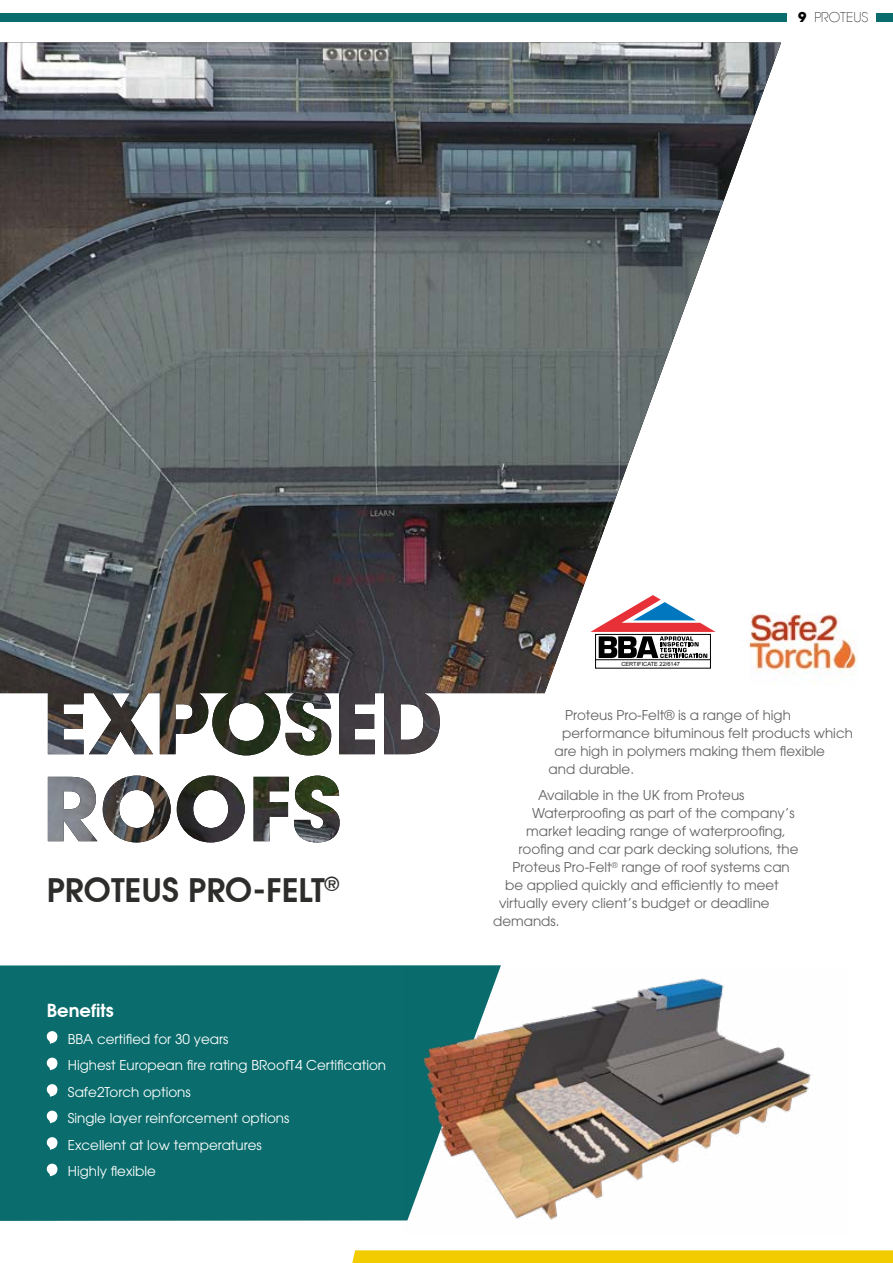
<style>
.page{position:relative;width:893px;height:1263px;background:#fff}
.page>*{position:absolute;margin:0;border:0;box-sizing:border-box;transform-origin:0 0}
.t1{font:600 32.4px "Avant Garde";color:#2d2d2c}
.t2{font:600 18px "Avant Garde";color:#fff}
.t3{font:13.5px "ITC Avant Garde Pro";color:#646363}
.t4{font:13.5px/26.5px "ITC Avant Garde Pro";color:#fff}
.t5{font:200 13.5px "Avant Garde LT";color:#000}
.t6{font:5.7px "Arial";color:#000}
.s1{font-family:"ITC Avant Garde Pro";font-weight:700}
</style>
<div class="page">
<svg style="left:352px;top:1250px;width:541px;height:13px;background:#f3cd07"></svg>
<div style="left:0;top:965px;width:501px;height:256px;background:#0a6c6c"></div>
<svg style="left:46px;top:1030px;width:12px;height:14px"></svg>
<svg style="left:46px;top:1057px;width:12px;height:13px"></svg>
<svg style="left:46px;top:1083px;width:12px;height:14px"></svg>
<svg style="left:46px;top:1110px;width:12px;height:13px"></svg>
<svg style="left:46px;top:1136px;width:12px;height:14px"></svg>
<svg style="left:46px;top:1163px;width:12px;height:13px"></svg>
<img style="left:781px;top:614px;width:77px;height:70px">
<div style="left:0;top:13px;width:787px;height:9px;background:#0a6c6c"></div>
<div style="left:876px;top:14px;width:17px;height:8px;background:#0a6c6c"></div>
<img style="left:403px;top:967px;width:409px;height:254px">
<img style="left:0;top:43px;width:781px;height:799px">
<p class="t5" style="left:798px;top:9px;width:72px"><span class="s1">9</span> PROTEUS</p>
<h1 class="t1" style="left:47px;top:869px;width:294px">PROTEUS PRO-FELT<sup>®</sup></h1>
<h2 class="t2" style="left:47px;top:999px;width:68px">Benefits</h2>
<p class="t4" style="left:68px;top:1025px;width:320px">BBA certified for 30 years<br>Highest European fire rating BRoofT4 Certification<br>Safe2Torch options<br>Single layer reinforcement options<br>Excellent at low temperatures<br>Highly flexible</p>
<p class="t6" style="left:621px;top:660px;width:60px">CERTIFICATE 22/6147</p>
<p class="t3" style="left:565px;top:706px;width:227px">Proteus Pro-Felt® is a range of high</p>
<p class="t3" style="left:562px;top:724px;width:292px">performance bituminous felt products which</p>
<p class="t3" style="left:555px;top:742px;width:272px">are high in polymers making them flexible</p>
<p class="t3" style="left:549px;top:760px;width:87px">and durable.</p>
<p class="t3" style="left:538px;top:787px;width:208px">Available in the UK from Proteus</p>
<p class="t3" style="left:532px;top:805px;width:264px">Waterproofing as part of the company’s</p>
<p class="t3" style="left:526px;top:823px;width:261px">market leading range of waterproofing,</p>
<p class="t3" style="left:519px;top:841px;width:281px">roofing and car park decking solutions, the</p>
<p class="t3" style="left:513px;top:859px;width:279px">Proteus Pro-Felt<sup>®</sup> range of roof systems can</p>
<p class="t3" style="left:505px;top:877px;width:275px">be applied quickly and efficiently to meet</p>
<p class="t3" style="left:499px;top:895px;width:272px">virtually every client’s budget or deadline</p>
<p class="t3" style="left:493px;top:913px;width:68px">demands.</p>
</div>
